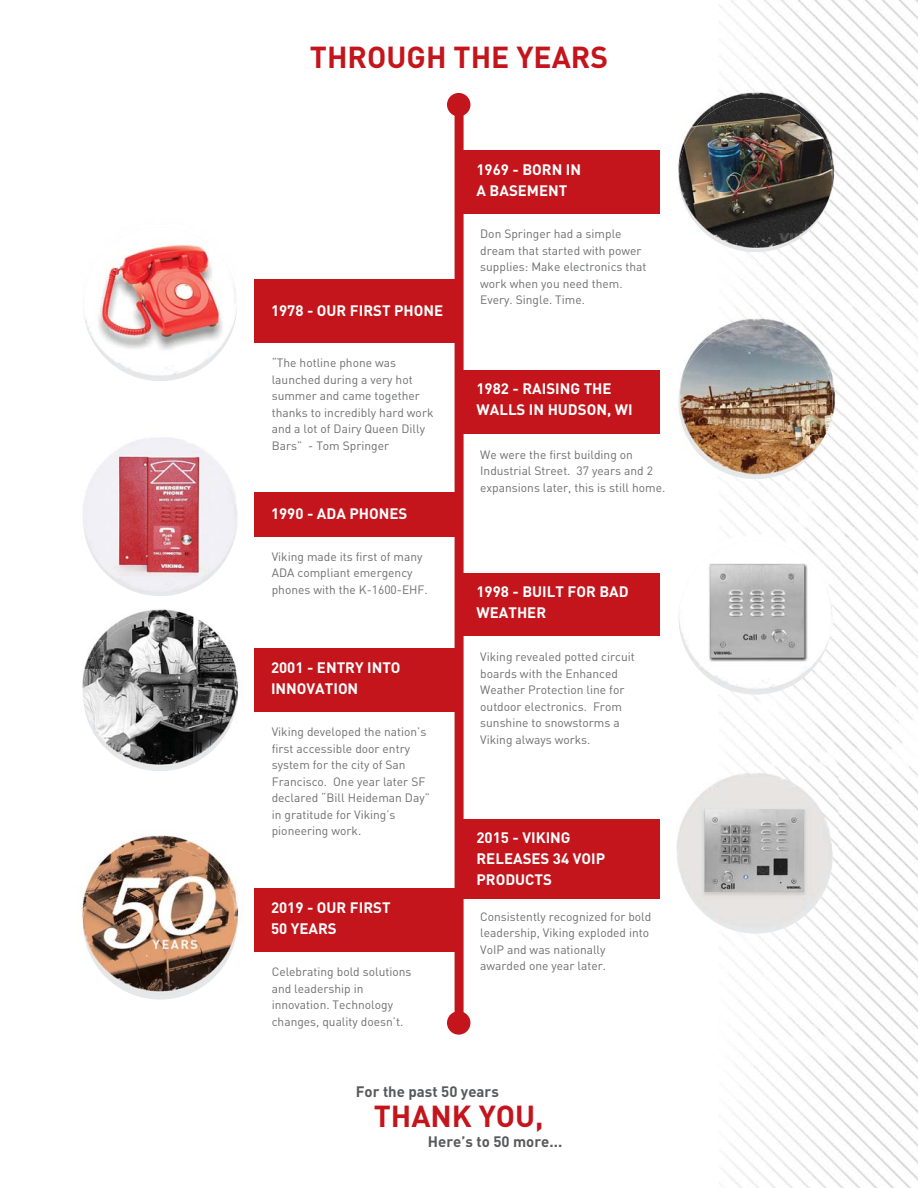
<style>
.page{position:relative;width:918px;height:1188px;background:#fff}
.page>*{position:absolute;margin:0;border:0;box-sizing:border-box;transform-origin:0 0}
.t1{font:700 30px "DIN";color:#c4151c}
.t2{font:700 15px/21px "DIN";color:#fff}
.t3{font:700 15px "DIN";color:#58595b}
.t4{font:12px/16.5px "DIN";color:#6d6e70}
</style>
<div class="page">
<img style="left:81px;top:0;width:837px;height:1188px">
<div style="left:447px;top:93px;width:23px;height:23px;background:#c4151c;border-radius:50%"></div>
<div style="left:455px;top:105px;width:9px;height:918px;background:#c4151c"></div>
<div style="left:447px;top:1011px;width:23px;height:24px;background:#c4151c;border-radius:50%"></div>
<div style="left:459px;top:150px;width:200px;height:63px;background:#c4151c"></div>
<div style="left:254px;top:279px;width:204px;height:63px;background:#c4151c"></div>
<div style="left:459px;top:370px;width:200px;height:64px;background:#c4151c"></div>
<div style="left:459px;top:573px;width:200px;height:63px;background:#c4151c"></div>
<div style="left:254px;top:492px;width:204px;height:45px;background:#c4151c"></div>
<div style="left:459px;top:819px;width:200px;height:79px;background:#c4151c"></div>
<div style="left:254px;top:648px;width:204px;height:63px;background:#c4151c"></div>
<div style="left:254px;top:888px;width:204px;height:63px;background:#c4151c"></div>
<img style="left:672px;top:86px;width:169px;height:168px">
<img style="left:679px;top:98px;width:154px;height:154px;border-radius:50%">
<img style="left:81px;top:214px;width:164px;height:168px">
<img style="left:83px;top:227px;width:154px;height:154px;border-radius:50%">
<img style="left:81px;top:430px;width:164px;height:169px">
<img style="left:83px;top:442px;width:154px;height:154px;border-radius:50%">
<img style="left:672px;top:527px;width:169px;height:169px">
<img style="left:679px;top:541px;width:154px;height:154px;border-radius:50%">
<img style="left:81px;top:603px;width:164px;height:168px">
<img style="left:83px;top:617px;width:154px;height:154px;border-radius:50%">
<img style="left:670px;top:766px;width:168px;height:169px">
<img style="left:679px;top:780px;width:154px;height:154px;border-radius:50%">
<img style="left:673px;top:312px;width:169px;height:169px">
<img style="left:679px;top:325px;width:154px;height:154px;border-radius:50%">
<img style="left:83px;top:846px;width:154px;height:152px">
<h1 class="t1" style="left:310px;top:46px;width:300px">THROUGH THE YEARS</h1>
<p class="t2" style="left:271px;top:302px;width:174px">1978 - OUR FIRST PHONE</p>
<p class="t4" style="left:272px;top:356px;width:163px">“The hotline phone was launched during a very hot summer and came together thanks to incredibly hard work and a lot of Dairy Queen Dilly<br>Bars” - Tom Springer</p>
<p class="t2" style="left:271px;top:504px;width:138px">1990 - ADA PHONES</p>
<p class="t4" style="left:272px;top:549px;width:158px">Viking made its first of many<br>ADA compliant emergency phones with the K-1600-EHF.</p>
<p class="t2" style="left:271px;top:659px;width:131px">2001 - ENTRY INTO<br>INNOVATION</p>
<p class="t4" style="left:272px;top:725px;width:160px">Viking developed the nation’s first accessible door entry system for the city of San<br>Francisco. One year later SF declared “Bill Heideman Day” in gratitude for Viking’s pioneering work.</p>
<p class="t2" style="left:271px;top:899px;width:121px">2019 - OUR FIRST<br>50 YEARS</p>
<p class="t4" style="left:272px;top:965px;width:141px">Celebrating bold solutions and leadership in innovation. Technology changes, quality doesn’t.</p>
<p class="t2" style="left:477px;top:161px;width:106px">1969 - BORN IN<br>A BASEMENT</p>
<p class="t4" style="left:480px;top:227px;width:168px">Don Springer had a simple dream that started with power supplies: Make electronics that work when you need them.<br>Every. Single. Time.</p>
<p class="t2" style="left:477px;top:380px;width:158px">1982 - RAISING THE<br>WALLS IN HUDSON, WI</p>
<p class="t4" style="left:480px;top:447px;width:187px">We were the first building on<br>Industrial Street. 37 years and 2 expansions later, this is still home.</p>
<p class="t2" style="left:477px;top:582px;width:154px">1998 - BUILT FOR BAD<br>WEATHER</p>
<p class="t4" style="left:480px;top:650px;width:156px">Viking revealed potted circuit boards with the Enhanced<br>Weather Protection line for outdoor electronics. From sunshine to snowstorms a<br>Viking always works.</p>
<p class="t2" style="left:477px;top:828px;width:130px">2015 - VIKING<br>RELEASES 34 VOIP<br>PRODUCTS</p>
<p class="t4" style="left:480px;top:909px;width:173px">Consistently recognized for bold leadership, Viking exploded into<br>VoIP and was nationally awarded one year later.</p>
<p class="t3" style="left:356px;top:1086px;width:145px">For the past 50 years</p>
<p class="t3" style="left:428px;top:1136px;width:136px">Here’s to 50 more...</p>
<h1 class="t1" style="left:374px;top:1106px;width:171px">THANK YOU,</h1>
</div>
